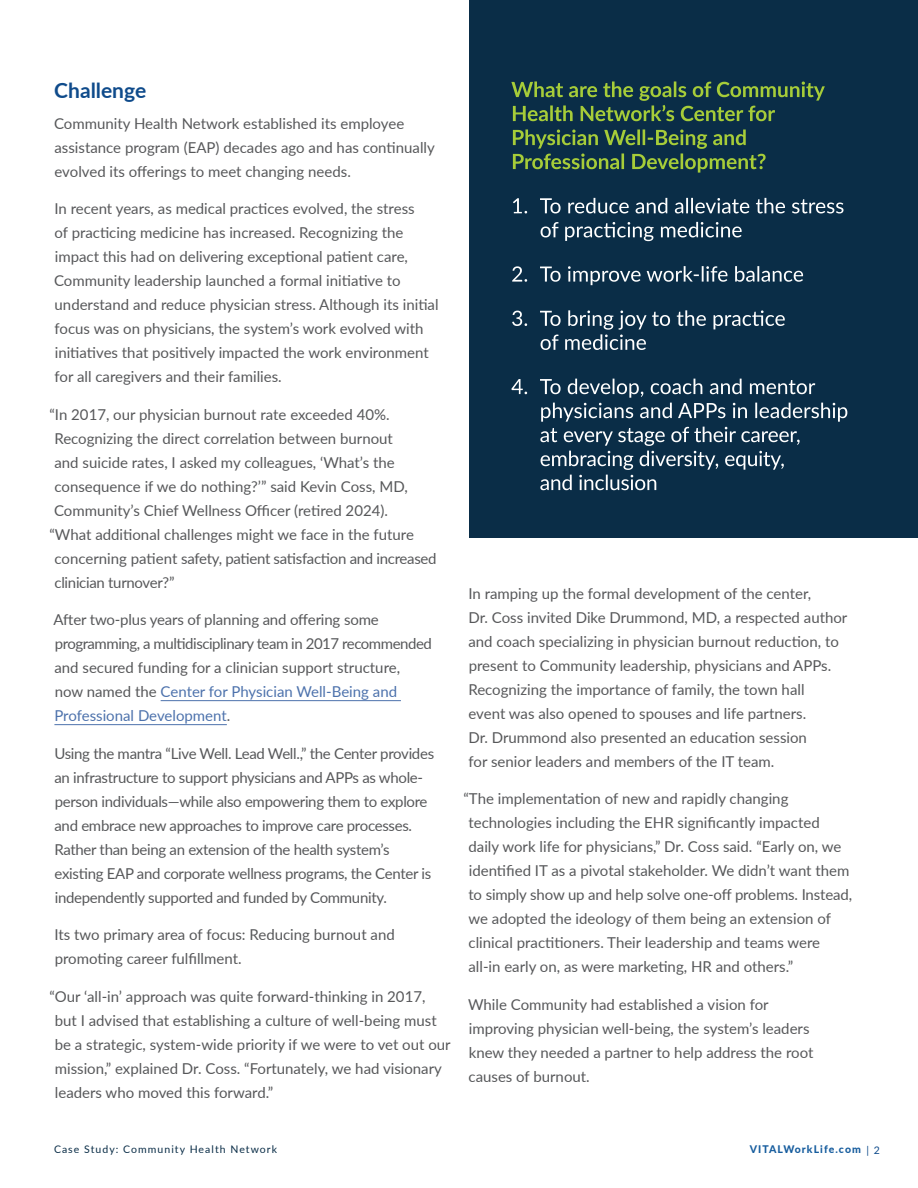
<style>
.page{position:relative;width:918px;height:1188px;background:#fff}
.page>*{position:absolute;margin:0;border:0;box-sizing:border-box;transform-origin:0 0}
.Subhead_2{font:700 21px "Lato";color:#0f4b8b}
.Body{font:15px/24px "Lato";color:#57585a}
.Body-2{font:15px/24px "Lato";letter-spacing:-.02em;color:#57585a}
.t1{font:10.5px "Lato";letter-spacing:.1em;color:#0a2d47}
.t2{font:800 10.5px "Lato";letter-spacing:.1em;color:#175d9e}
.t3{font:10.5px "Lato";color:#0f4b8b}
.s1{color:#4d72ac}
</style>
<div class="page">
<hr style="left:161px;top:700px;width:240px;height:1px;background:#4d72ac">
<hr style="left:54px;top:724px;width:173px;height:1px;background:#4d72ac">
<div style="left:469px;top:0;width:449px;height:538px;background:#0a2d47"></div>
<svg style="left:511px;top:379px;width:336px;height:111px"></svg>
<svg style="left:512px;top:310px;width:273px;height:40px"></svg>
<svg style="left:512px;top:266px;width:291px;height:19px"></svg>
<svg style="left:541px;top:222px;width:201px;height:19px"></svg>
<svg style="left:513px;top:198px;width:331px;height:16px"></svg>
<svg style="left:513px;top:129px;width:253px;height:44px"></svg>
<svg style="left:511px;top:81px;width:314px;height:40px"></svg>
<p class="Subhead_2" style="left:54px;top:75px;width:94px">Challenge</p>
<p class="Body" style="left:54px;top:111px;width:382px">Community Health Network established its employee assistance program (EAP) decades ago and has continually evolved its offerings to meet changing needs.</p>
<p class="Body" style="left:54px;top:196px;width:386px">In recent years, as medical practices evolved, the stress<br>of practicing medicine has increased. Recognizing the impact this had on delivering exceptional patient care, Community leadership launched a formal initiative to understand and reduce physician stress. Although its initial focus was on physicians, the system’s work evolved with initiatives that positively impacted the work environment for all caregivers and their families.</p>
<p class="Body" style="left:50px;top:402px;width:342px">“In 2017, our physician burnout rate exceeded 40%.</p>
<p class="Body" style="left:54px;top:426px;width:340px">Recognizing the direct correlation between burnout</p>
<p class="Body" style="left:54px;top:450px;width:342px">and suicide rates, I asked my colleagues, ‘What’s the</p>
<p class="Body" style="left:55px;top:474px;width:355px">consequence if we do nothing?’” said Kevin Coss, MD,</p>
<p class="Body" style="left:54px;top:498px;width:335px">Community’s Chief Wellness Officer (retired 2024).</p>
<p class="Body" style="left:50px;top:522px;width:366px">“What additional challenges might we face in the future</p>
<p class="Body-2" style="left:55px;top:546px;width:384px">concerning patient safety, patient satisfaction and increased</p>
<p class="Body-2" style="left:55px;top:570px;width:121px">clinician turnover?”</p>
<p class="Body" style="left:54px;top:607px;width:380px">After two-plus years of planning and offering some programming, a multidisciplinary team in 2017 recommended and secured funding for a clinician support structure,<br>now named the <span class="s1">Center for Physician Well-Being and Professional Development</span>.</p>
<p class="Body-2" style="left:54px;top:741px;width:381px">Using the mantra “Live Well. Lead Well.,” the Center provides an infrastructure to support physicians and APPs as whole&shy;person individuals—while also empowering them to explore and embrace new approaches to improve care processes.<br>Rather than being an extension of the health system’s existing EAP and corporate wellness programs, the Center is independently supported and funded by Community.</p>
<p class="Body" style="left:54px;top:922px;width:342px">Its two primary area of focus: Reducing burnout and promoting career fulfillment.</p>
<p class="Body" style="left:55px;top:984px;width:397px;text-indent:-5px">“Our ‘all-in’ approach was quite forward-thinking in 2017, but I advised that establishing a culture of well-being must be a strategic, system-wide priority if we were to vet out our mission,” explained Dr. Coss. “Fortunately, we had visionary leaders who moved this forward.”</p>
<p class="Body" style="left:468px;top:580px;width:380px">In ramping up the formal development of the center,<br>Dr. Coss invited Dike Drummond, MD, a respected author and coach specializing in physician burnout reduction, to present to Community leadership, physicians and APPs.<br>Recognizing the importance of family, the town hall<br>event was also opened to spouses and life partners.<br>Dr. Drummond also presented an education session<br>for senior leaders and members of the IT team.</p>
<p class="Body" style="left:468px;top:786px;width:385px;text-indent:-5px">“The implementation of new and rapidly changing technologies including the EHR significantly impacted daily work life for physicians,” Dr. Coss said. “Early on, we identified IT as a pivotal stakeholder. We didn’t want them to simply show up and help solve one-off problems. Instead, we adopted the ideology of them being an extension of clinical practitioners. Their leadership and teams were all-in early on, as were marketing, HR and others.”</p>
<p class="Body" style="left:468px;top:991px;width:347px">While Community had established a vision for improving physician well-being, the system’s leaders knew they needed a partner to help address the root causes of burnout.</p>
<p class="t1" style="left:54px;top:1142px;width:225px">Case Study: Community Health Network</p>
<p class="t2" style="left:750px;top:1142px;width:113px">VITALWorkLife.com</p>
<p class="t3" style="left:867px;top:1143px;width:15px">| 2</p>
</div>
